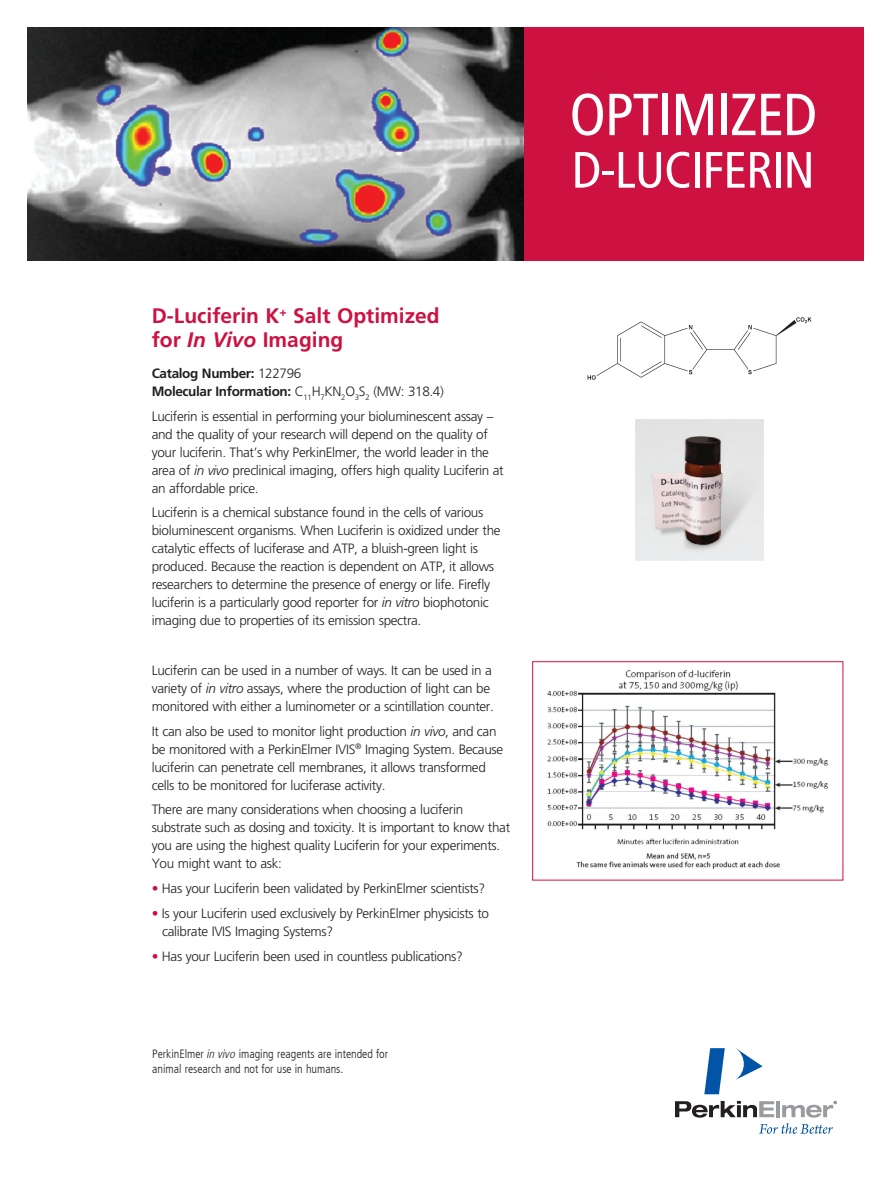
<style>
.page{position:relative;width:891px;height:1188px;background:#fff}
.page>*{position:absolute;margin:0;border:0;box-sizing:border-box;transform-origin:0 0}
.t1{font:condensed 59.25px "Frutiger LT Com";letter-spacing:-.015em;color:#fff}
.t2{font:condensed 51px "Frutiger LT Com";letter-spacing:-.015em;color:#fff}
.Intro_Sub_Product_Id{font:700 21px "Frutiger";color:#cd1141}
.Body_Copy{font:300 13.5px/18px "Frutiger";letter-spacing:-.025em;color:#231f20}
.Body_Copy-2{font:700 13.5px/18px "Frutiger";letter-spacing:-.025em;color:#231f20}
.t3{font:300 condensed 12px/15px "Frutiger LT Com";color:#231f20}
.s1{font-style:italic}
.s2{font-weight:300}
.s3{color:#d20d44}
</style>
<div class="page">
<img style="left:27px;top:27px;width:497px;height:233px">
<div style="left:524px;top:27px;width:340px;height:233px;background:#cd1141"></div>
<svg style="left:736px;top:1048px;width:27px;height:32px"></svg>
<svg style="left:704px;top:1048px;width:21px;height:46px"></svg>
<svg style="left:675px;top:1101px;width:162px;height:33px"></svg>
<img style="left:587px;top:317px;width:225px;height:63px">
<img style="left:636px;top:419px;width:128px;height:142px">
<img style="left:547px;top:670px;width:281px;height:199px">
<p class="Intro_Sub_Product_Id" style="left:152px;top:303px;width:290px">D-Luciferin K<sup>+</sup> Salt Optimized</p>
<p class="Intro_Sub_Product_Id" style="left:152px;top:327px;width:193px">for <span class="s1">In Vivo</span> Imaging</p>
<p class="Body_Copy-2" style="left:152px;top:364px;width:294px">Catalog Number: <span class="s2">122796<br></span>Molecular Information: <span class="s2">C</span><sub>11</sub><span class="s2">H</span><sub>7</sub><span class="s2">KN</span><sub>2</sub><span class="s2">O</span><sub>3</sub><span class="s2">S</span><sub>2</sub> <span class="s2">(MW: 318.4)</span></p>
<p class="Body_Copy" style="left:152px;top:407px;width:354px">Luciferin is essential in performing your bioluminescent assay – and the quality of your research will depend on the quality of your luciferin. That’s why PerkinElmer, the world leader in the area of <span class="s1">in vivo</span> preclinical imaging, offers high quality Luciferin at an affordable price.</p>
<p class="Body_Copy" style="left:152px;top:504px;width:350px">Luciferin is a chemical substance found in the cells of various bioluminescent organisms. When Luciferin is oxidized under the catalytic effects of luciferase and ATP, a bluish-green light is produced. Because the reaction is dependent on ATP, it allows researchers to determine the presence of energy or life. Firefly luciferin is a particularly good reporter for <span class="s1">in vitro</span> biophotonic imaging due to properties of its emission spectra.</p>
<p class="Body_Copy" style="left:152px;top:661px;width:344px">Luciferin can be used in a number of ways. It can be used in a variety of <span class="s1">in vitro</span> assays, where the production of light can be monitored with either a luminometer or a scintillation counter.</p>
<p class="Body_Copy" style="left:152px;top:722px;width:353px">It can also be used to monitor light production <span class="s1">in vivo</span>, and can be monitored with a PerkinElmer IVIS<sup>®</sup> Imaging System. Because luciferin can penetrate cell membranes, it allows transformed cells to be monitored for luciferase activity.</p>
<p class="Body_Copy" style="left:152px;top:801px;width:360px">There are many considerations when choosing a luciferin substrate such as dosing and toxicity. It is important to know that you are using the highest quality Luciferin for your experiments.<br>You might want to ask:</p>
<p class="Body_Copy" style="left:152px;top:879px;width:335px"><span class="s3">•</span> Has your Luciferin been validated by PerkinElmer scientists?</p>
<p class="Body_Copy" style="left:162px;top:904px;width:328px;text-indent:-10px"><span class="s3">•</span> Is your Luciferin used exclusively by PerkinElmer physicists to calibrate IVIS Imaging Systems?</p>
<p class="Body_Copy" style="left:152px;top:947px;width:313px"><span class="s3">•</span> Has your Luciferin been used in countless publications?</p>
<p class="t3" style="left:152px;top:1046px;width:237px">PerkinElmer <span class="s1">in vivo</span> imaging reagents are intended for animal research and not for use in humans.</p>
<p class="t1" style="left:570px;top:80px;width:249px">OPTIMIZED</p>
<p class="t2" style="left:572px;top:140px;width:244px">D-LUCIFERIN</p>
</div>
